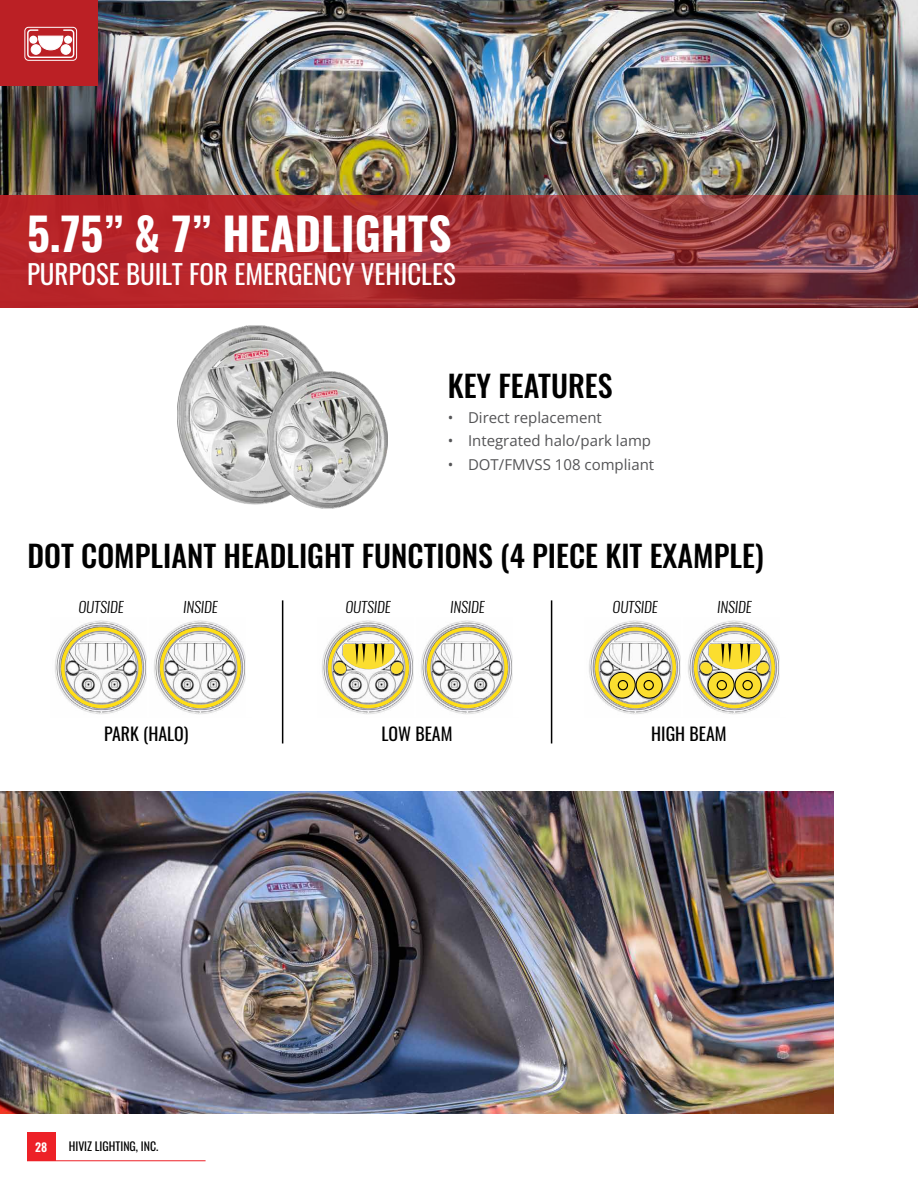
<style>
.page{position:relative;width:918px;height:1188px;background:#fff}
.page>*{position:absolute;margin:0;border:0;box-sizing:border-box;transform-origin:0 0}
.t1{font:700 45px "Oswald";color:#fff}
.t2{font:500 30px "Oswald";color:#000}
.t3{font:27px "Oswald";color:#fff}
.t4{font:17.85px "Oswald";color:#000}
.t5{font:15px "Open Sans";color:#545456}
.t6{font:italic 300 14.85px "Oswald";color:#000}
.t7{font:11.85px "Oswald";color:#000}
.t8{font:600 11.85px "Oswald";color:#fff}
</style>
<div class="page">
<div style="left:27px;top:1133px;width:29px;height:28px;background:#ed2127"></div>
<hr style="left:27px;top:1160px;width:179px;height:1px;background:#ed2127">
<img style="left:154px;top:620px;width:92px;height:94px">
<hr style="left:192px;top:661px;width:18px;height:4px;background:#faf9f9">
<svg style="left:189px;top:635px;width:25px;height:7px"></svg>
<img style="left:0;top:0;width:918px;height:195px">
<img style="left:177px;top:326px;width:147px;height:179px">
<img style="left:267px;top:371px;width:121px;height:138px">
<img style="left:688px;top:620px;width:92px;height:94px">
<img style="left:55px;top:620px;width:92px;height:94px">
<hr style="left:93px;top:661px;width:18px;height:4px;background:#faf9f9">
<svg style="left:90px;top:635px;width:25px;height:7px"></svg>
<img style="left:589px;top:620px;width:92px;height:94px">
<hr style="left:627px;top:661px;width:18px;height:4px;background:#faf9f9">
<svg style="left:624px;top:635px;width:25px;height:7px"></svg>
<div style="left:160px;top:627px;width:81px;height:81px;border:3px solid #ffde17;border-radius:50%"></div>
<div style="left:694px;top:627px;width:81px;height:81px;border:3px solid #ffde17;border-radius:50%"></div>
<div style="left:61px;top:627px;width:81px;height:81px;border:3px solid #ffde17;border-radius:50%"></div>
<div style="left:595px;top:627px;width:81px;height:81px;border:3px solid #ffde17;border-radius:50%"></div>
<img style="left:421px;top:620px;width:92px;height:94px">
<hr style="left:459px;top:661px;width:18px;height:4px;background:#faf9f9">
<svg style="left:456px;top:635px;width:25px;height:7px"></svg>
<img style="left:322px;top:620px;width:92px;height:94px">
<div style="left:427px;top:627px;width:81px;height:81px;border:3px solid #ffde17;border-radius:50%"></div>
<div style="left:328px;top:627px;width:81px;height:81px;border:3px solid #ffde17;border-radius:50%"></div>
<svg style="left:334px;top:635px;width:70px;height:40px"></svg>
<svg style="left:735px;top:672px;width:26px;height:26px"></svg>
<div style="left:735px;top:672px;width:26px;height:26px;border:1px solid #000;border-radius:50%"></div>
<svg style="left:708px;top:672px;width:26px;height:26px"></svg>
<div style="left:708px;top:672px;width:26px;height:26px;border:1px solid #000;border-radius:50%"></div>
<svg style="left:700px;top:635px;width:70px;height:56px"></svg>
<div style="left:636px;top:672px;width:26px;height:26px;background:#fbde2f;border-radius:50%"></div>
<div style="left:636px;top:672px;width:27px;height:26px;border:1px solid #000;border-radius:50%"></div>
<div style="left:609px;top:672px;width:26px;height:26px;background:#fbde2f;border-radius:50%"></div>
<div style="left:609px;top:672px;width:27px;height:26px;border:1px solid #000;border-radius:50%"></div>
<svg style="left:617px;top:679px;width:37px;height:12px"></svg>
<hr style="left:551px;top:600px;width:1px;height:143px;background:#000">
<hr style="left:282px;top:600px;width:1px;height:143px;background:#000">
<img style="left:0;top:792px;width:834px;height:322px">
<div style="left:0;top:0;width:98px;height:86px;background:#bb2025"></div>
<div style="left:64px;top:36px;width:8px;height:8px;background:#fff;border-radius:50%"></div>
<div style="left:29px;top:36px;width:8px;height:8px;background:#fff;border-radius:50%"></div>
<div style="left:31px;top:45px;width:10px;height:9px;background:#fff;border-radius:50%"></div>
<div style="left:31px;top:44px;width:10px;height:11px;border:1px solid #fff;border-radius:50%"></div>
<div style="left:61px;top:45px;width:10px;height:9px;background:#fff;border-radius:50%"></div>
<div style="left:61px;top:44px;width:10px;height:11px;border:1px solid #fff;border-radius:50%"></div>
<svg style="left:38px;top:36px;width:25px;height:14px"></svg>
<div style="left:25px;top:27px;width:52px;height:34px;border:1px solid #fff;border-radius:4px"></div>
<div style="left:27px;top:29px;width:47px;height:29px;border:1px solid #fff;border-radius:3px"></div>
<svg style="left:0;top:195px;width:918px;height:112px;background:#a13035"></svg>
<h1 class="t1" style="left:27px;top:211px;width:426px">5.75” &amp; 7” HEADLIGHTS</h1>
<h3 class="t3" style="left:27px;top:250px;width:430px">PURPOSE BUILT FOR EMERGENCY VEHICLES</h3>
<h2 class="t2" style="left:448px;top:370px;width:166px">KEY FEATURES</h2>
<p class="t5" style="left:448px;top:407px;width:156px">• Direct replacement</p>
<p class="t5" style="left:448px;top:431px;width:205px">• Integrated halo/park lamp</p>
<p class="t5" style="left:448px;top:454px;width:208px">• DOT/FMVSS 108 compliant</p>
<h2 class="t2" style="left:28px;top:540px;width:738px">DOT COMPLIANT HEADLIGHT FUNCTIONS (4 PIECE KIT EXAMPLE)</h2>
<p class="t6" style="left:79px;top:597px;width:47px">OUTSIDE</p>
<p class="t6" style="left:183px;top:597px;width:36px">INSIDE</p>
<p class="t6" style="left:346px;top:597px;width:47px">OUTSIDE</p>
<p class="t6" style="left:450px;top:597px;width:36px">INSIDE</p>
<p class="t6" style="left:613px;top:597px;width:47px">OUTSIDE</p>
<p class="t6" style="left:717px;top:597px;width:36px">INSIDE</p>
<p class="t4" style="left:104px;top:718px;width:86px">PARK (HALO)</p>
<p class="t8" style="left:35px;top:1141px;width:14px">28</p>
<p class="t7" style="left:69px;top:1136px;width:91px">HIVIZ LIGHTING, INC.</p>
<p class="t4" style="left:382px;top:718px;width:72px">LOW BEAM</p>
<p class="t4" style="left:651px;top:718px;width:77px">HIGH BEAM</p>
</div>
